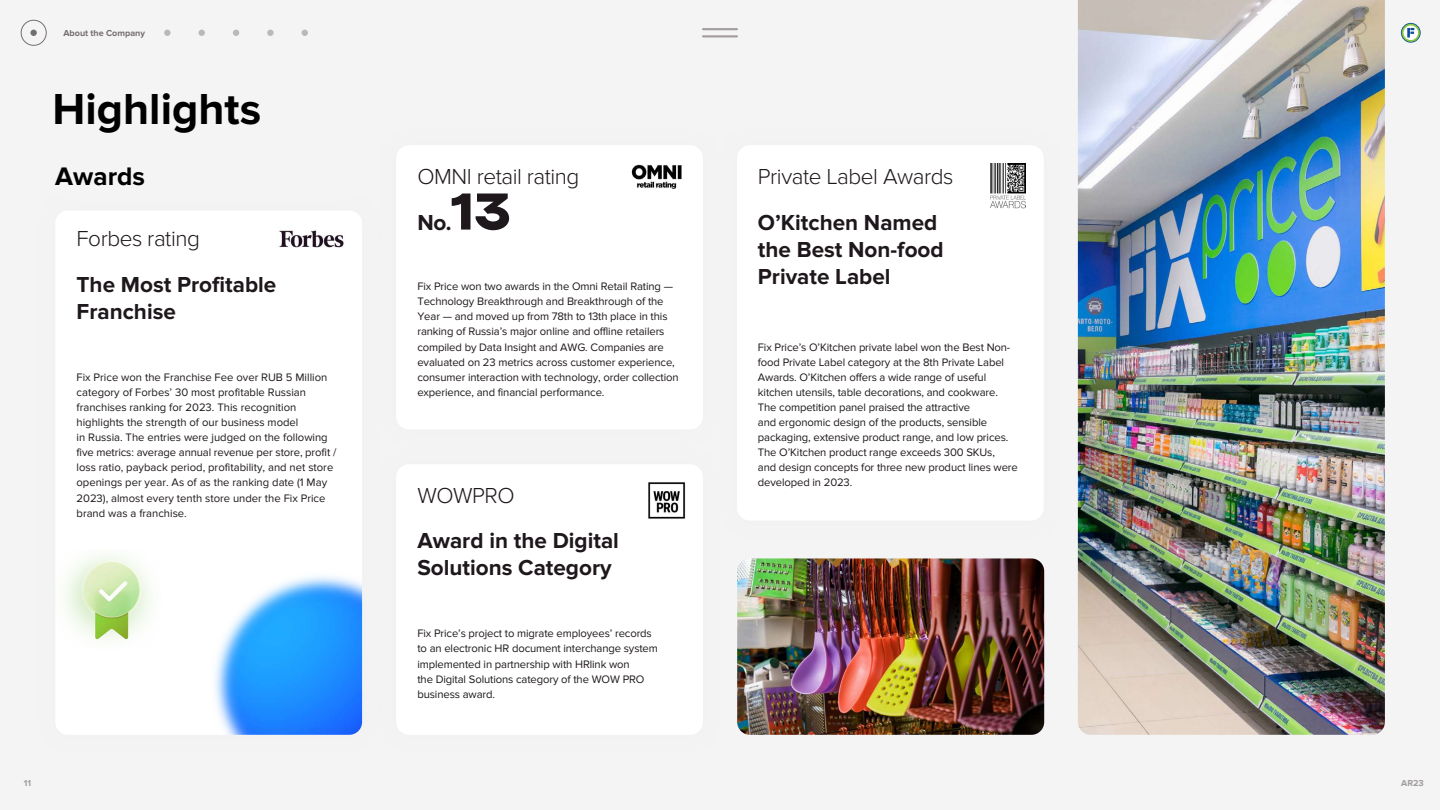
<style>
.page{position:relative;width:1440px;height:810px;background:#f4f4f4}
.page>*{position:absolute;margin:0;border:0;box-sizing:border-box;transform-origin:0 0}
.t1{font:700 55.5px "Ermilov";color:#1e181c}
.t2{font:700 45px "Proxima Nova";color:#000}
.t3{font:700 26.25px "Proxima Nova";color:#000}
.t4{font:700 22.5px/27px "Proxima Nova";color:#1e181c}
.t5{font:300 22.5px "Proxima Nova";letter-spacing:-.02em;color:#1e181c}
.t6{font:11.25px/15.1px "Proxima Nova";letter-spacing:-.01em;color:#1e181c}
.t7{font:700 9px "Proxima Nova";color:#746e70}
.t8{font:700 9px "Proxima Nova";color:#a29d9e}
</style>
<div class="page">
<svg style="left:1401px;top:23px;width:20px;height:20px"></svg>
<hr style="left:703px;top:28px;width:34px;height:2px;background:#a29d9e">
<hr style="left:703px;top:35px;width:34px;height:2px;background:#a29d9e">
<div style="left:30px;top:30px;width:7px;height:6px;background:#746e70;border-radius:50%"></div>
<div style="left:164px;top:30px;width:7px;height:6px;background:#bcb8b9;border-radius:50%"></div>
<svg style="left:199px;top:30px;width:6px;height:6px"></svg>
<svg style="left:233px;top:30px;width:6px;height:6px"></svg>
<div style="left:267px;top:30px;width:7px;height:6px;background:#bcb8b9;border-radius:50%"></div>
<svg style="left:302px;top:30px;width:6px;height:6px"></svg>
<div style="left:21px;top:20px;width:25px;height:26px;border:1px solid #746e70;border-radius:50%"></div>
<div style="left:377px;top:126px;width:345px;height:323px;background:#edeeed"></div>
<div style="left:396px;top:145px;width:307px;height:284px;background:#fff;border-radius:13px"></div>
<div style="left:377px;top:445px;width:345px;height:309px;background:#edeeed"></div>
<div style="left:396px;top:464px;width:307px;height:271px;background:#fff;border-radius:13px"></div>
<div style="left:36px;top:191px;width:345px;height:563px;background:#edeeed"></div>
<div style="left:55px;top:210px;width:307px;height:525px;background:#fff;border-radius:13px"></div>
<img style="left:215px;top:576px;width:147px;height:159px">
<img style="left:279px;top:230px;width:65px;height:18px">
<img style="left:631px;top:164px;width:51px;height:25px">
<img style="left:648px;top:482px;width:37px;height:37px">
<div style="left:718px;top:126px;width:345px;height:414px;background:#edeeed"></div>
<div style="left:737px;top:145px;width:307px;height:376px;background:#fff;border-radius:13px"></div>
<img style="left:990px;top:163px;width:36px;height:46px">
<img style="left:1078px;top:0;width:307px;height:735px">
<img style="left:737px;top:558px;width:307px;height:177px">
<img style="left:65px;top:554px;width:86px;height:86px">
<p class="t7" style="left:63px;top:28px;width:83px">About the Company</p>
<h2 class="t2" style="left:53px;top:83px;width:210px">Highlights</h2>
<h3 class="t3" style="left:55px;top:161px;width:91px">Awards</h3>
<h3 class="t5" style="left:417px;top:163px;width:163px">OMNI retail rating</h3>
<h3 class="t4" style="left:417px;top:209px;width:36px">No.</h3>
<h1 class="t1" style="left:451px;top:183px;width:61px">13</h1>
<h3 class="t5" style="left:77px;top:225px;width:125px">Forbes rating</h3>
<h3 class="t4" style="left:77px;top:271px;width:201px">The Most Profitable<br>Franchise</h3>
<p class="t6" style="left:417px;top:279px;width:263px">Fix Price won two awards in the Omni Retail Rating — Technology Breakthrough and Breakthrough of the Year — and moved up from 78th to 13th place in this ranking of Russia’s major online and offline retailers compiled by Data Insight and AWG. Companies are evaluated on 23 metrics across customer experience, consumer interaction with technology, order collection experience, and financial performance.</p>
<p class="t6" style="left:77px;top:370px;width:261px">Fix Price won the Franchise Fee over RUB 5 Million category of Forbes’ 30 most profitable Russian franchises ranking for 2023. This recognition highlights the strength of our business model<br>in Russia. The entries were judged on the following five metrics: average annual revenue per store, profit / loss ratio, payback period, profitability, and net store openings per year. As of as the ranking date (1 May 2023), almost every tenth store under the Fix Price brand was a franchise.</p>
<h3 class="t5" style="left:417px;top:482px;width:99px">WOWPRO</h3>
<h3 class="t4" style="left:417px;top:528px;width:203px">Award in the Digital<br>Solutions Category</h3>
<p class="t6" style="left:417px;top:626px;width:242px">Fix Price’s project to migrate employees’ records to an electronic HR document interchange system implemented in partnership with HRlink won<br>the Digital Solutions category of the WOW PRO business award.</p>
<h3 class="t5" style="left:758px;top:163px;width:197px">Private Label Awards</h3>
<h3 class="t4" style="left:758px;top:209px;width:187px">O’Kitchen Named the Best Non-food<br>Private Label</h3>
<p class="t6" style="left:758px;top:339px;width:261px">Fix Price’s O’Kitchen private label won the Best Non&shy;food Private Label category at the 8th Private Label Awards. O’Kitchen offers a wide range of useful kitchen utensils, table decorations, and cookware.<br>The competition panel praised the attractive<br>and ergonomic design of the products, sensible packaging, extensive product range, and low prices.<br>The O’Kitchen product range exceeds 300 SKUs,<br>and design concepts for three new product lines were developed in 2023.</p>
<p class="t8" style="left:24px;top:778px;width:9px">11</p>
<p class="t8" style="left:1401px;top:778px;width:24px">AR23</p>
</div>
